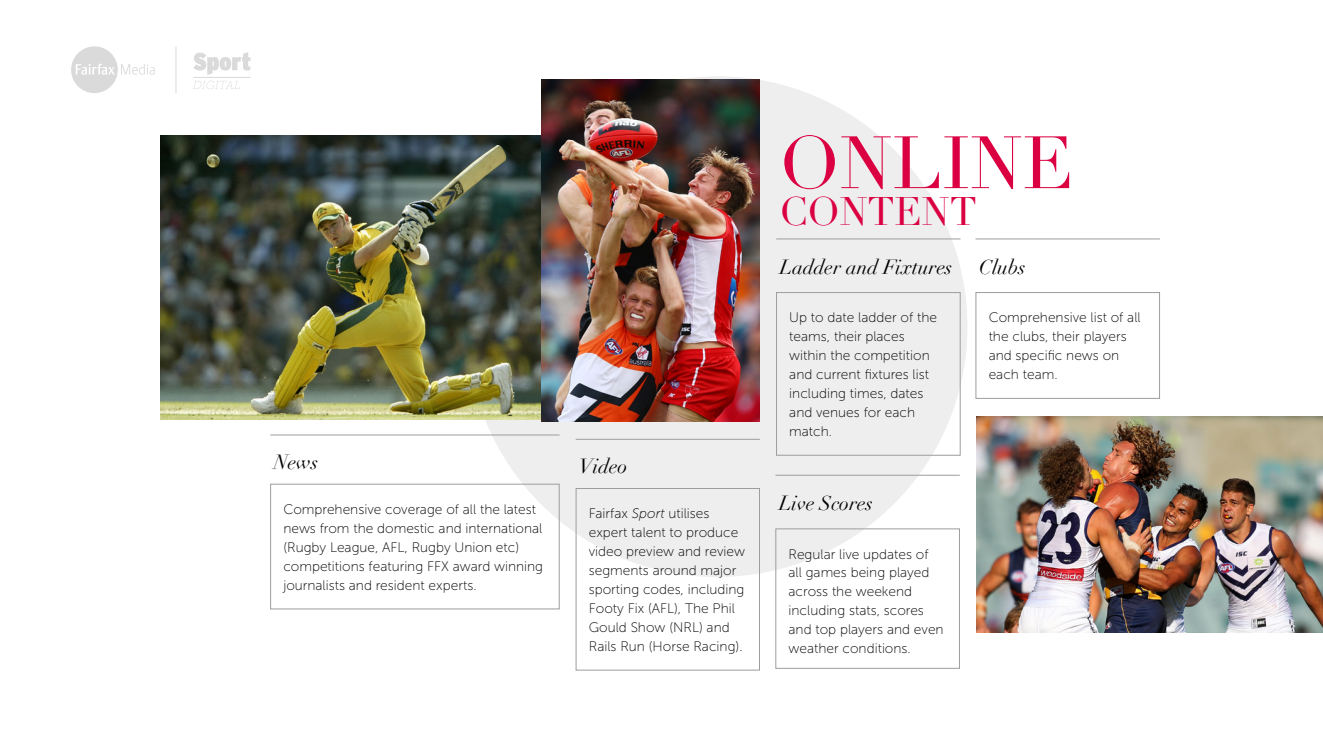
<style>
.page{position:relative;width:1323px;height:745px;background:#fff}
.page>*{position:absolute;margin:0;border:0;box-sizing:border-box;transform-origin:0 0}
.t1{font:72.62px "Didot";color:#da0041}
.t2{font:38.88px "Didot";color:#da0041}
.t3{font:italic 20px "Didot";color:#000}
.t4{font:13.75px/18.9px "Museo Sans 100";color:#000}
.s1{font-style:italic}
</style>
<div class="page">
<svg style="left:71px;top:46px;width:84px;height:47px"></svg>
<hr style="left:176px;top:46px;width:1px;height:47px;background:#dadada">
<svg style="left:193px;top:81px;width:47px;height:8px"></svg>
<svg style="left:193px;top:52px;width:58px;height:23px"></svg>
<hr style="left:193px;top:77px;width:58px;height:1px;background:#dadada">
<div style="left:467px;top:76px;width:500px;height:500px;background:#eee;border-radius:50%"></div>
<hr style="left:270px;top:434px;width:290px;height:1px;background:#9d9d9c">
<hr style="left:576px;top:438px;width:184px;height:1px;background:#9d9d9c">
<hr style="left:776px;top:238px;width:184px;height:1px;background:#9d9d9c">
<hr style="left:775px;top:474px;width:185px;height:1px;background:#9d9d9c">
<hr style="left:975px;top:238px;width:185px;height:1px;background:#9d9d9c">
<div style="left:270px;top:483px;width:290px;height:126px;border:1px solid #9d9d9c"></div>
<div style="left:576px;top:488px;width:184px;height:182px;border:1px solid #9d9d9c"></div>
<div style="left:776px;top:292px;width:184px;height:163px;border:1px solid #9d9d9c"></div>
<div style="left:775px;top:528px;width:185px;height:140px;border:1px solid #9d9d9c"></div>
<div style="left:975px;top:292px;width:185px;height:106px;border:1px solid #9d9d9c"></div>
<img style="left:976px;top:416px;width:347px;height:215px">
<img style="left:161px;top:136px;width:380px;height:283px">
<img style="left:541px;top:80px;width:219px;height:341px">
<h3 class="t3" style="left:274px;top:449px;width:46px">News</h3>
<h3 class="t3" style="left:579px;top:454px;width:50px">Video</h3>
<p class="t4" style="left:283px;top:499px;width:261px">Comprehensive coverage of all the latest news from the domestic and international (Rugby League, AFL, Rugby Union etc) competitions featuring FFX award winning journalists and resident experts.</p>
<p class="t4" style="left:589px;top:504px;width:158px">Fairfax <span class="s1">Sport</span> utilises expert talent to produce video preview and review segments around major sporting codes, including<br>Footy Fix (AFL), The Phil<br>Gould Show (NRL) and<br>Rails Run (Horse Racing).</p>
<h1 class="t1" style="left:779px;top:119px;width:296px">ONLINE</h1>
<h2 class="t2" style="left:779px;top:188px;width:199px">CONTENT</h2>
<h3 class="t3" style="left:780px;top:255px;width:174px">Ladder and Fixtures</h3>
<p class="t4" style="left:789px;top:308px;width:149px">Up to date ladder of the teams, their places within the competition and current fixtures list including times, dates and venues for each match.</p>
<h3 class="t3" style="left:779px;top:490px;width:95px">Live Scores</h3>
<p class="t4" style="left:788px;top:544px;width:157px">Regular live updates of all games being played across the weekend including stats, scores and top players and even weather conditions.</p>
<h3 class="t3" style="left:979px;top:255px;width:48px">Clubs</h3>
<p class="t4" style="left:989px;top:308px;width:154px">Comprehensive list of all the clubs, their players and specific news on each team.</p>
</div>
